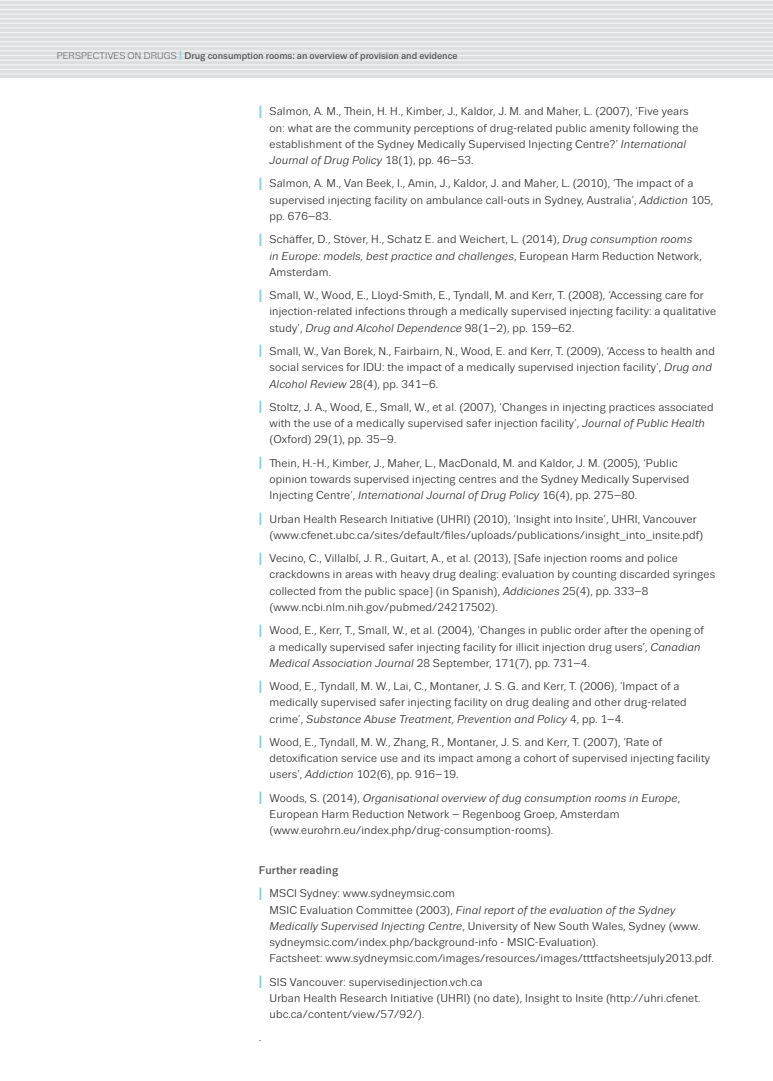
<style>
.page{position:relative;width:773px;height:1081px;background:#fff}
.page>*{position:absolute;margin:0;border:0;box-sizing:border-box;transform-origin:0 0}
.references{font:11.25px/16.2px "Trivia Sans";letter-spacing:.015em;color:#231f20}
.references-2{font:500 11.25px "Trivia Sans";letter-spacing:.015em;color:#57585a}
.t1{font:500 9.62px "Trivia Sans";color:#57585a}
.s1{font-weight:300;color:#312f30}
.s2{font-size:13.5px;color:#85d3e1}
.s3{font-weight:700;font-size:17.62px;color:#85d3e1}
.s4{font-style:italic}
</style>
<div class="page">
<div style="left:0;top:0;width:772px;height:78px;background:#dddee0"></div>
<hr style="left:0;top:0;width:772px;height:1px;background:#f2f3f4">
<hr style="left:0;top:4px;width:772px;height:2px;background:#f2f3f4">
<hr style="left:0;top:9px;width:772px;height:1px;background:#f2f3f4">
<hr style="left:0;top:13px;width:772px;height:2px;background:#f2f3f4">
<hr style="left:0;top:18px;width:772px;height:1px;background:#f2f3f4">
<hr style="left:0;top:23px;width:772px;height:1px;background:#f2f3f4">
<hr style="left:0;top:27px;width:772px;height:2px;background:#f2f3f4">
<hr style="left:0;top:32px;width:772px;height:1px;background:#f2f3f4">
<hr style="left:0;top:36px;width:772px;height:2px;background:#f2f3f4">
<hr style="left:0;top:41px;width:772px;height:1px;background:#f2f3f4">
<hr style="left:0;top:46px;width:772px;height:1px;background:#f2f3f4">
<hr style="left:0;top:50px;width:772px;height:2px;background:#f2f3f4">
<hr style="left:0;top:55px;width:772px;height:1px;background:#f2f3f4">
<hr style="left:0;top:60px;width:772px;height:1px;background:#f2f3f4">
<hr style="left:0;top:64px;width:772px;height:1px;background:#f2f3f4">
<hr style="left:0;top:69px;width:772px;height:1px;background:#f2f3f4">
<hr style="left:0;top:73px;width:772px;height:2px;background:#f2f3f4">
<p class="t1" style="left:57px;top:50px;width:402px"><span class="s1">PERSPECTIVES ON DRUGS</span> <span class="s2">I</span> Drug consumption rooms: an overview of provision and evidence</p>
<p class="references" style="left:269px;top:104px;width:430px;text-indent:-11px"><span class="s3">I</span> Salmon, A. M., Thein, H. H., Kimber, J., Kaldor, J. M. and Maher, L. (2007), ‘Five years on: what are the community perceptions of drug-related public amenity following the establishment of the Sydney Medically Supervised Injecting Centre?’ <span class="s4">International Journal of Drug Policy</span> 18(1), pp. 46–53.</p>
<p class="references" style="left:269px;top:176px;width:445px;text-indent:-11px"><span class="s3">I</span> Salmon, A. M., Van Beek, I., Amin, J., Kaldor, J. and Maher, L. (2010), ‘The impact of a supervised injecting facility on ambulance call-outs in Sydney, Australia’, <span class="s4">Addiction</span> 105, pp. 676–83.</p>
<p class="references" style="left:269px;top:231px;width:434px;text-indent:-11px"><span class="s3">I</span> Schäffer, D., Stöver, H., Schatz E. and Weichert, L. (2014), <span class="s4">Drug consumption rooms in Europe: models, best practice and challenges</span>, European Harm Reduction Network,<br>Amsterdam.</p>
<p class="references" style="left:269px;top:287px;width:448px;text-indent:-11px"><span class="s3">I</span> Small, W., Wood, E., Lloyd-Smith, E., Tyndall, M. and Kerr, T. (2008), ‘Accessing care for injection-related infections through a medically supervised injecting facility: a qualitative study’, <span class="s4">Drug and Alcohol Dependence</span> 98(1–2), pp. 159–62.</p>
<p class="references" style="left:269px;top:343px;width:447px;text-indent:-11px"><span class="s3">I</span> Small, W., Van Borek, N., Fairbairn, N., Wood, E. and Kerr, T. (2009), ‘Access to health and social services for IDU: the impact of a medically supervised injection facility’, <span class="s4">Drug and<br>Alcohol Review</span> 28(4), pp. 341–6.</p>
<p class="references" style="left:269px;top:399px;width:445px;text-indent:-11px"><span class="s3">I</span> Stoltz, J. A., Wood, E., Small, W., et al. (2007), ‘Changes in injecting practices associated with the use of a medically supervised safer injection facility’, <span class="s4">Journal of Public Health </span>(Oxford) 29(1), pp. 35–9.</p>
<p class="references" style="left:269px;top:455px;width:421px;text-indent:-11px"><span class="s3">I</span> Thein, H.-H., Kimber, J., Maher, L., MacDonald, M. and Kaldor, J. M. (2005), ‘Public opinion towards supervised injecting centres and the Sydney Medically Supervised<br>Injecting Centre’, <span class="s4">International Journal of Drug Policy</span> 16(4), pp. 275–80.</p>
<p class="references" style="left:269px;top:511px;width:435px;text-indent:-11px"><span class="s3">I</span> Urban Health Research Initiative (UHRI) (2010), ‘Insight into Insite’, UHRI, Vancouver (www.cfenet.ubc.ca/sites/default/files/uploads/publications/insight_into_insite.pdf)</p>
<p class="references" style="left:269px;top:550px;width:447px;text-indent:-11px"><span class="s3">I</span> Vecino, C., Villalbí, J. R., Guitart, A., et al. (2013), [Safe injection rooms and police crackdowns in areas with heavy drug dealing: evaluation by counting discarded syringes collected from the public space] (in Spanish), <span class="s4">Addiciones</span> 25(4), pp. 333–8 (www.ncbi.nlm.nih.gov/pubmed/24217502).</p>
<p class="references" style="left:269px;top:622px;width:436px;text-indent:-11px"><span class="s3">I</span> Wood, E., Kerr, T., Small, W., et al. (2004), ‘Changes in public order after the opening of a medically supervised safer injecting facility for illicit injection drug users’, <span class="s4">Canadian<br>Medical Association Journal</span> 28 September, 171(7), pp. 731–4.</p>
<p class="references" style="left:269px;top:678px;width:419px;text-indent:-11px"><span class="s3">I</span> Wood, E., Tyndall, M. W., Lai, C., Montaner, J. S. G. and Kerr, T. (2006), ‘Impact of a medically supervised safer injecting facility on drug dealing and other drug-related crime’, <span class="s4">Substance Abuse Treatment, Prevention and Policy</span> 4, pp. 1–4.</p>
<p class="references" style="left:269px;top:734px;width:442px;text-indent:-11px"><span class="s3">I</span> Wood, E., Tyndall, M. W., Zhang, R., Montaner, J. S. and Kerr, T. (2007), ‘Rate of detoxification service use and its impact among a cohort of supervised injecting facility users’, <span class="s4">Addiction</span> 102(6), pp. 916–19.</p>
<p class="references" style="left:269px;top:790px;width:412px;text-indent:-11px"><span class="s3">I</span> Woods, S. (2014), <span class="s4">Organisational overview of dug consumption rooms in Europe</span>,<br>European Harm Reduction Network – Regenboog Groep, Amsterdam (www.eurohrn.eu/index.php/drug-consumption-rooms).</p>
<p class="references-2" style="left:259px;top:864px;width:81px">Further reading</p>
<p class="references" style="left:269px;top:885px;width:445px;text-indent:-11px"><span class="s3">I</span> MSCI Sydney: www.sydneymsic.com<br>MSIC Evaluation Committee (2003), <span class="s4">Final report of the evaluation of the Sydney Medically Supervised Injecting Centre</span>, University of New South Wales, Sydney (www. sydneymsic.com/index.php/background-info - MSIC-Evaluation).<br>Factsheet: www.sydneymsic.com/images/resources/images/tttfactsheetsjuly2013.pdf.</p>
<p class="references" style="left:269px;top:974px;width:432px;text-indent:-11px"><span class="s3">I</span> SIS Vancouver: supervisedinjection.vch.ca<br>Urban Health Research Initiative (UHRI) (no date), Insight to Insite (http://uhri.cfenet. ubc.ca/content/view/57/92/).</p>
<p class="references" style="left:259px;top:1029px;width:4px">.</p>
</div>
